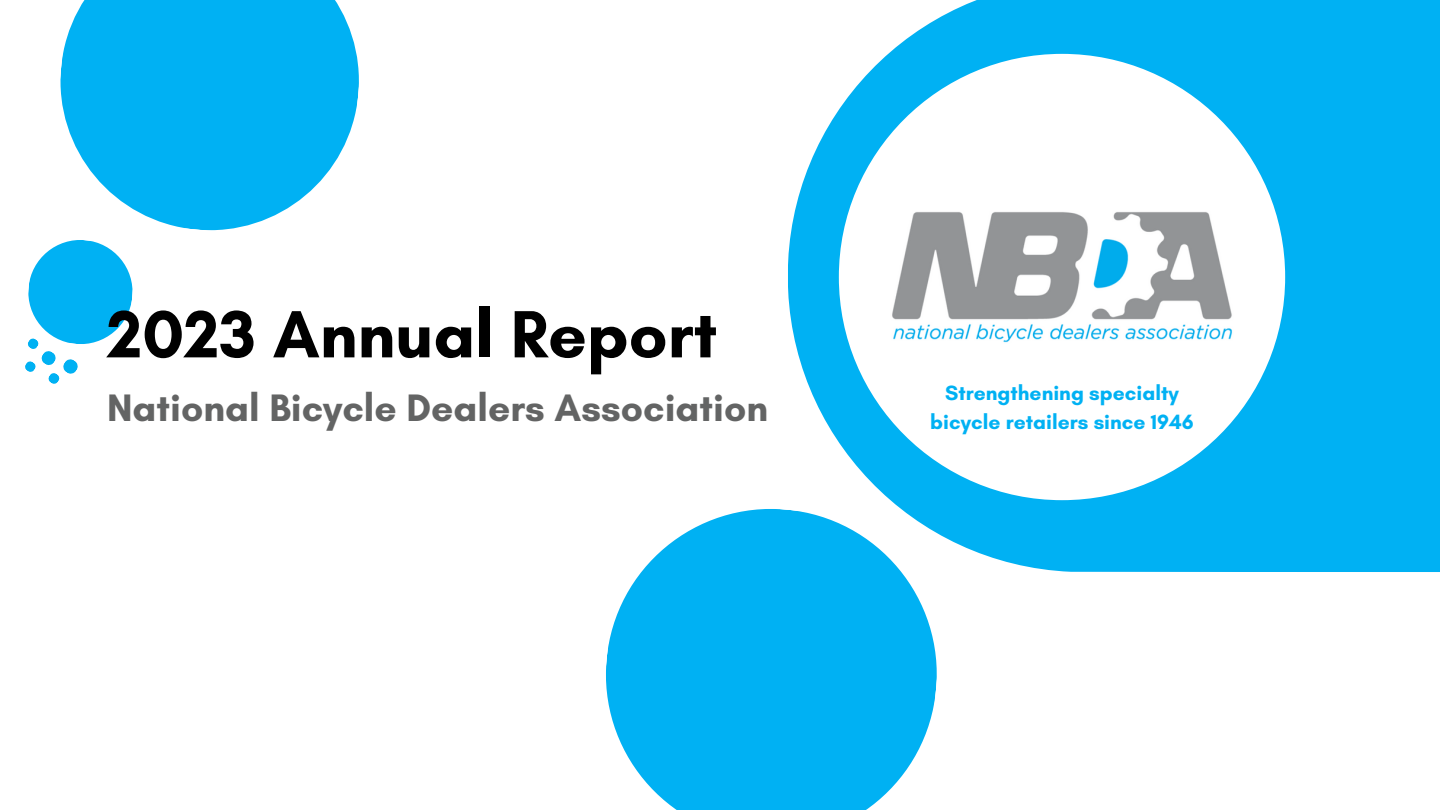
<style>
.page{position:relative;width:1440px;height:810px;background:#fff}
.page>*{position:absolute;margin:0;border:0;box-sizing:border-box;transform-origin:0 0}
.t1{font:700 68px "Glacial Indifference";color:#000}
.t2{font:700 39px "Glacial Indifference";color:#636464}
.t3{font:700 21.1px "Glacial Indifference";color:#00b1f3}
</style>
<div class="page">
<svg style="left:788px;top:0;width:652px;height:572px;background:#24bcf4"></svg>
<div style="left:807px;top:22px;width:508px;height:508px;background:#00b1f3;border-radius:50%"></div>
<img style="left:839px;top:54px;width:446px;height:446px;border-radius:50%">
<svg style="left:25px;top:240px;width:108px;height:144px"></svg>
<svg style="left:606px;top:501px;width:338px;height:309px;fill:#00b1f3"></svg>
<svg style="left:60px;top:0;width:299px;height:231px;fill:#00b1f3"></svg>
<h1 class="t1" style="left:107px;top:292px;width:612px">2023 Annual Report</h1>
<h2 class="t2" style="left:107px;top:383px;width:663px">National Bicycle Dealers Association</h2>
<p class="t3" style="left:945px;top:380px;width:235px">Strengthening specialty</p>
<p class="t3" style="left:930px;top:409px;width:265px">bicycle retailers since 1946</p>
</div>
